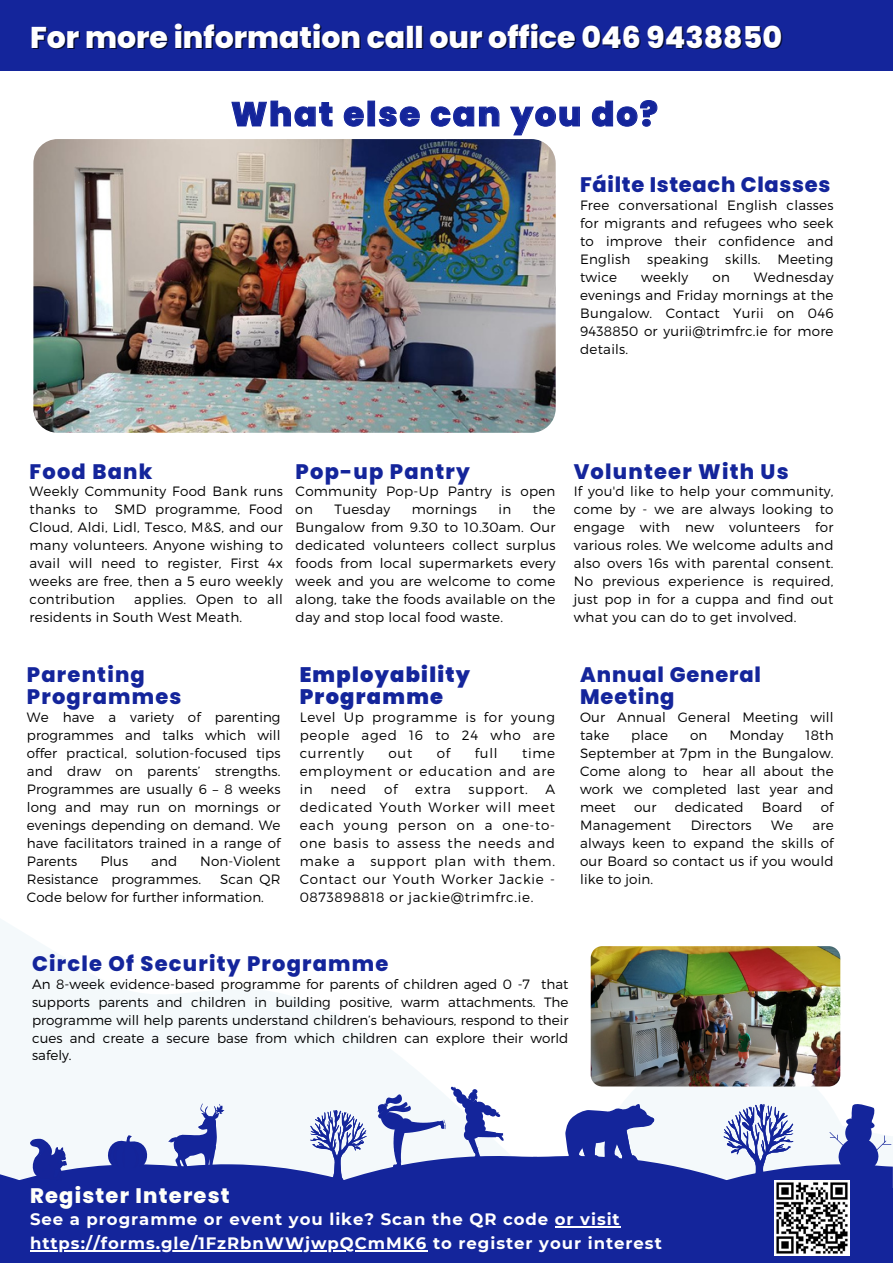
<style>
.page{position:relative;width:893px;height:1264px;background:#fff}
.page>*{position:absolute;margin:0;border:0;box-sizing:border-box;transform-origin:0 0}
.t1{font:800 33.6px "Poppins";letter-spacing:.06em;color:#14259b}
.t2{font:800 30px "Poppins";color:#fff}
.t3{font:800 21px/22.5px "Poppins";letter-spacing:.06em;color:#14259b}
.t4{font:900 21px/22.5px "Poppins";letter-spacing:.06em;color:#14259b}
.t5{font:800 21px "Poppins";letter-spacing:.035em;color:#14259b}
.t6{font:800 21px/22.5px "Poppins";letter-spacing:.04em;color:#14259b}
.t7{font:800 21px "Poppins";letter-spacing:.06em;color:#fffff9}
.t8{font:700 16.5px "Montserrat";letter-spacing:.06em;color:#fff}
.t9{font:300 13.5px/18px "Montserrat";letter-spacing:.02em;color:#000;text-align:justify}
.t10{font:300 13.5px "Montserrat";letter-spacing:.05em;color:#000}
</style>
<div class="page">
<div style="left:0;top:0;width:892px;height:71px;background:#14259b"></div>
<svg style="left:0;top:919px;width:393px;height:158px;fill:#f4f9fb"></svg>
<div style="left:0;top:1077px;width:243px;height:9px;background:#f4f9fb"></div>
<svg style="left:243px;top:1052px;width:598px;height:34px"></svg>
<div style="left:0;top:1188px;width:892px;height:74px;background:#14259b"></div>
<hr style="left:555px;top:1226px;width:65px;height:1px;background:#fff">
<hr style="left:30px;top:1250px;width:397px;height:1px;background:#fff">
<img style="left:774px;top:1211px;width:75px;height:44px">
<svg style="left:0;top:1086px;width:892px;height:125px"></svg>
<img style="left:590px;top:946px;width:250px;height:140px;border-radius:12px">
<img style="left:33px;top:139px;width:522px;height:294px;border-radius:24px">
<svg style="left:232px;top:100px;width:425px;height:35px"></svg>
<p class="t2" style="left:30px;top:17px;width:753px">For more information call our office 046 9438850</p>
<p class="t1" style="left:231px;top:91px;width:428px">What else can you do?</p>
<p class="t5" style="left:580px;top:170px;width:252px">Fáilte Isteach Classes</p>
<p class="t9" style="left:580px;top:195px;width:255px">Free conversational English classes for migrants and refugees who seek to improve their confidence and English speaking skills. Meeting twice</p>
<p class="t9" style="left:580px;top:267px;width:255px;text-indent:174px">Wednesday evenings and Friday mornings at the Bungalow. Contact Yurii on 046<br>9438850 or yurii@trimfrc.ie for more details.</p>
<p class="t9" style="left:641px;top:267px;width:49px">weekly</p>
<p class="t9" style="left:712px;top:267px;width:19px">on</p>
<p class="t3" style="left:30px;top:460px;width:124px">Food Bank</p>
<p class="t9" style="left:30px;top:482px;width:255px">Weekly Community Food Bank runs thanks to SMD programme, Food Cloud, Aldi, Lidl, Tesco, M&amp;S, and our many volunteers. Anyone wishing to avail will need to register, First 4x weeks are free, then a 5 euro weekly contribution</p>
<p class="t9" style="left:30px;top:589px;width:255px;text-indent:105px">applies. Open to all residents in South West Meath.</p>
<p class="t3" style="left:295px;top:460px;width:176px">Pop-up Pantry</p>
<p class="t9" style="left:295px;top:482px;width:261px">Community Pop-Up Pantry is open on</p>
<p class="t9" style="left:295px;top:500px;width:261px;text-indent:237px">the Bungalow from 9.30 to 10.30am. Our dedicated volunteers collect surplus foods from local supermarkets every week and you are welcome to come along, take the foods available on the day and stop local food waste.</p>
<p class="t9" style="left:334px;top:500px;width:57px">Tuesday</p>
<p class="t9" style="left:411px;top:500px;width:67px">mornings</p>
<p class="t9" style="left:498px;top:500px;width:14px">in</p>
<p class="t3" style="left:27px;top:663px;width:156px">Parenting<br>Programmes</p>
<p class="t9" style="left:27px;top:707px;width:255px">We have a variety of parenting programmes and talks which will offer practical, solution-focused tips and draw on parents’ strengths.<br>Programmes are usually 6 – 8 weeks long and may run on mornings or evenings depending on demand. We have facilitators trained in a range of Parents</p>
<p class="t9" style="left:27px;top:851px;width:255px;text-indent:173px">Non-Violent<br>Resistance programmes.</p>
<p class="t9" style="left:100px;top:851px;width:29px">Plus</p>
<p class="t9" style="left:151px;top:851px;width:27px">and</p>
<p class="t9" style="left:27px;top:869px;width:255px;text-indent:193px">Scan QR<br>Code below for further information.</p>
<p class="t4" style="left:300px;top:663px;width:172px">Employability<br>Programme</p>
<p class="t9" style="left:300px;top:707px;width:257px">Level Up programme is for young people aged 16 to 24 who are currently</p>
<p class="t9" style="left:388px;top:743px;width:25px">out</p>
<p class="t9" style="left:437px;top:743px;width:15px">of</p>
<p class="t9" style="left:475px;top:743px;width:24px">full</p>
<p class="t9" style="left:300px;top:743px;width:257px;text-indent:222px">time employment or education and are in</p>
<p class="t9" style="left:330px;top:779px;width:37px">need</p>
<p class="t9" style="left:384px;top:779px;width:15px">of</p>
<p class="t9" style="left:415px;top:779px;width:37px">extra</p>
<p class="t10" style="left:468px;top:780px;width:61px">support.</p>
<p class="t9" style="left:300px;top:779px;width:257px;text-indent:246px">A dedicated Youth Worker will meet each young person on a one-to&shy;one basis to assess the needs and make a support plan with them.<br>Contact our Youth Worker Jackie - 0873898818 or jackie@trimfrc.ie.</p>
<p class="t3" style="left:573px;top:460px;width:216px">Volunteer With Us</p>
<p class="t9" style="left:573px;top:482px;width:261px">If you'd like to help your community, come by - we are always looking to engage with new volunteers for various roles. We welcome adults and also overs 16s with parental consent.<br>No previous experience is required, just pop in for a cuppa and find out what you can do to get involved.</p>
<p class="t6" style="left:580px;top:663px;width:182px">Annual General<br>Meeting</p>
<p class="t9" style="left:580px;top:707px;width:255px">Our Annual General Meeting will take</p>
<p class="t9" style="left:580px;top:725px;width:255px;text-indent:225px">18th September at 7pm in the Bungalow.<br>Come along to hear all about the work we completed last year and meet</p>
<p class="t9" style="left:631px;top:725px;width:38px">place</p>
<p class="t9" style="left:690px;top:725px;width:19px">on</p>
<p class="t9" style="left:729px;top:725px;width:56px">Monday</p>
<p class="t9" style="left:634px;top:797px;width:24px">our</p>
<p class="t9" style="left:674px;top:797px;width:70px">dedicated</p>
<p class="t9" style="left:761px;top:797px;width:42px">Board</p>
<p class="t9" style="left:820px;top:797px;width:14px">of</p>
<p class="t9" style="left:580px;top:815px;width:93px">Management</p>
<p class="t9" style="left:690px;top:815px;width:62px">Directors</p>
<p class="t9" style="left:771px;top:815px;width:23px">We</p>
<p class="t9" style="left:580px;top:815px;width:255px;text-indent:232px">are always keen to expand the skills of our Board so contact us if you would like to join.</p>
<p class="t3" style="left:32px;top:952px;width:358px">Circle Of Security Programme</p>
<p class="t9" style="left:32px;top:974px;width:537px">An 8-week evidence-based programme for parents of children aged 0 -7 that supports parents and children in building positive, warm attachments. The programme will help parents understand children’s behaviours, respond to their cues and create a secure base from which children can explore their world safely.</p>
<p class="t7" style="left:30px;top:1181px;width:201px">Register Interest</p>
<p class="t8" style="left:30px;top:1209px;width:591px">See a programme or event you like? Scan the QR code or visit</p>
<p class="t8" style="left:30px;top:1232px;width:633px">https://forms.gle/1FzRbnWWjwpQCmMK6 to register your interest</p>
</div>
